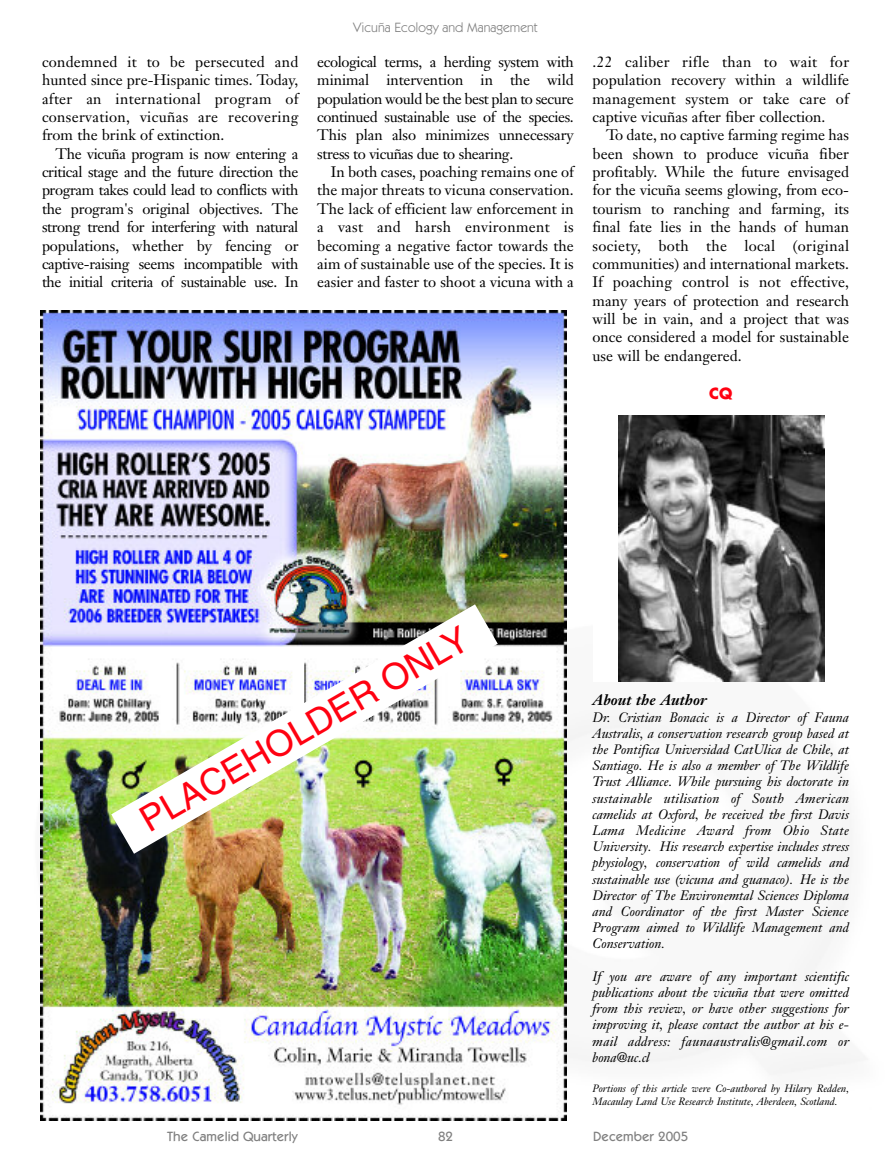
<style>
.page{position:relative;width:891px;height:1161px;background:#fff}
.page>*{position:absolute;margin:0;border:0;box-sizing:border-box;transform-origin:0 0}
.t1{font:36px "Helvetica";color:#ff0111}
.t2{font:15px/18.3px "Janson Text";color:#000;text-align:justify}
.t3{font:italic 700 15px "Janson Text";color:#000}
.t4{font:700 15px "Futura";color:#ff0111}
.t5{font:italic 13.5px/16.2px "Janson Text";color:#000;text-align:justify}
.t6{font:500 13.5px "Itc Kabel";color:#808080}
.t7{font:13.5px "Itc Kabel";color:#808080}
.t8{font:italic 10.5px/12.6px "Janson Text";color:#000}
</style>
<div class="page">
<img style="left:40px;top:311px;width:527px;height:809px">
<img style="left:111px;top:604px;width:387px;height:250px">
<img style="left:619px;top:416px;width:206px;height:266px">
<p class="t2" style="left:42px;top:54px;width:258px">condemned it to be persecuted and hunted since pre-Hispanic times. Today, after an international program of conservation, vicuñas are recovering from the brink of extinction.</p>
<p class="t2" style="left:42px;top:146px;width:258px;text-indent:14px">The vicuña program is now entering a critical stage and the future direction the program takes could lead to conflicts with the program's original objectives. The strong trend for interfering with natural populations, whether by fencing or captive-raising seems incompatible with the initial criteria of sustainable use. In</p>
<p class="t7" style="left:353px;top:22px;width:186px">Vicuña Ecology and Management</p>
<p class="t2" style="left:317px;top:54px;width:258px">ecological terms, a herding system with minimal intervention in the wild population would be the best plan to secure continued sustainable use of the species.<br>This plan also minimizes unnecessary stress to vicuñas due to shearing.</p>
<p class="t2" style="left:317px;top:164px;width:258px;text-indent:13px">In both cases, poaching remains one of the major threats to vicuna conservation.<br>The lack of efficient law enforcement in a vast and harsh environment is becoming a negative factor towards the aim of sustainable use of the species. It is easier and faster to shoot a vicuna with a</p>
<p class="t2" style="left:593px;top:54px;width:258px">.22 caliber rifle than to wait for population recovery within a wildlife management system or take care of captive vicuñas after fiber collection.</p>
<p class="t2" style="left:593px;top:128px;width:258px;text-indent:14px">To date, no captive farming regime has been shown to produce vicuña fiber profitably. While the future envisaged for the vicuña seems glowing, from eco&shy;tourism to ranching and farming, its final fate lies in the hands of human society, both the local (original communities) and international markets.<br>If poaching control is not effective, many years of protection and research will be in vain, and a project that was once considered a model for sustainable use will be endangered.</p>
<p class="t4" style="left:709px;top:386px;width:25px">CQ</p>
<h1 class="t1" style="left:136px;top:811px;width:375px;rotate:-30deg">PLACEHOLDER ONLY</h1>
<p class="t3" style="left:593px;top:694px;width:116px">About the Author</p>
<p class="t5" style="left:593px;top:710px;width:258px">Dr. Cristian Bonacic is a Director of Fauna Australis, a conservation research group based at the Pontifica Universidad CatUlica de Chile, at Santiago. He is also a member of The Wildlife Trust Alliance. While pursuing his doctorate in sustainable utilisation of South American camelids at Oxford, he received the first Davis Lama Medicine Award from Ohio State University. His research expertise includes stress physiology, conservation of wild camelids and sustainable use (vicuna and guanaco). He is the Director of The Environemtal Sciences Diploma and Coordinator of the first Master Science Program aimed to Wildlife Management and Conservation.</p>
<p class="t5" style="left:593px;top:970px;width:258px">If you are aware of any important scientific publications about the vicuña that were omitted from this review, or have other suggestions for improving it, please contact the author at his e&shy;mail address: faunaaustralis@gmail.com or bona@uc.cl</p>
<p class="t8" style="left:593px;top:1083px;width:258px">Portions of this article were Co-authored by Hilary Redden,<br>Macaulay Land Use Research Institute, Aberdeen, Scotland.</p>
<p class="t6" style="left:167px;top:1131px;width:132px">The Camelid Quarterly</p>
<p class="t6" style="left:438px;top:1131px;width:17px">82</p>
<p class="t6" style="left:593px;top:1131px;width:96px">December 2005</p>
</div>
